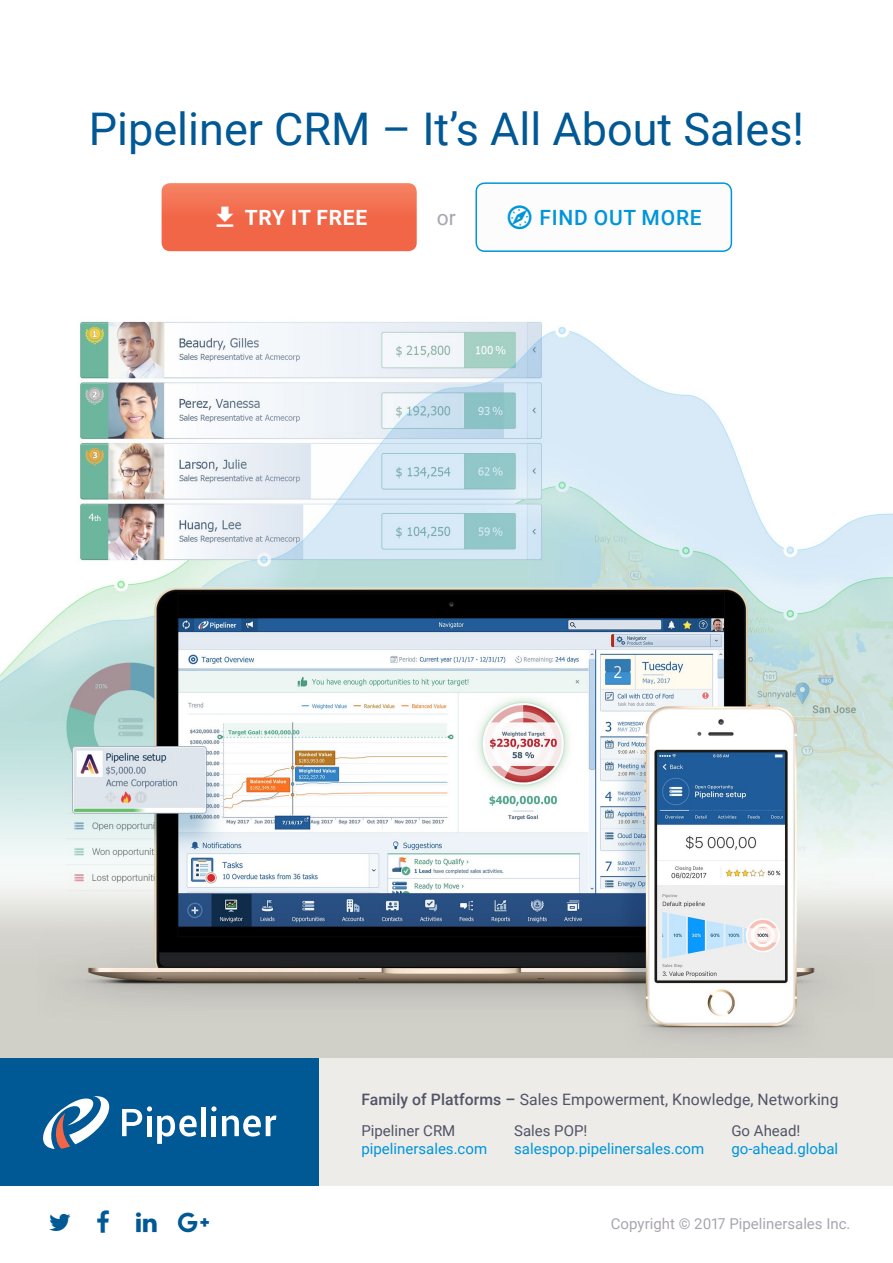
<style>
.page{position:relative;width:893px;height:1263px;background:#fff}
.page>*{position:absolute;margin:0;border:0;box-sizing:border-box;transform-origin:0 0}
.t1{font:45px "Roboto";color:#005895}
.t2{font:500 21px "Roboto";letter-spacing:.035em;color:#0095da}
.t3{font:700 21px "Roboto";letter-spacing:.035em;color:#fff}
.t4{font:21px "Roboto";color:#a9a5af}
.t5{font:15.75px "Roboto";letter-spacing:.005em;color:#525366}
.t6{font:15px "Roboto";color:#0095da}
.t7{font:15px "Roboto";color:#a9a5af}
.t8{font:15px "Roboto";color:#525366}
.s1{font-weight:500}
</style>
<div class="page">
<img style="left:0;top:185px;width:893px;height:873px">
<div style="left:317px;top:1058px;width:576px;height:128px;background:#edece9"></div>
<div style="left:0;top:1058px;width:319px;height:128px;background:#005895"></div>
<div style="left:476px;top:183px;width:255px;height:68px;background:#fcfcfc;border-radius:9px"></div>
<div style="left:475px;top:182px;width:257px;height:70px;border:2px solid #0095da;border-radius:9px"></div>
<div style="left:201px;top:1107px;width:5px;height:29px;background:#fff"></div>
<svg style="left:122px;top:1106px;width:75px;height:38px"></svg>
<svg style="left:211px;top:1106px;width:65px;height:30px"></svg>
<svg style="left:43px;top:1096px;width:67px;height:53px"></svg>
<svg style="left:162px;top:183px;width:255px;height:68px;background:#f26e50"></svg>
<h1 class="t1" style="left:89px;top:97px;width:717px">Pipeliner CRM – It’s All About Sales!</h1>
<h2 class="t3" style="left:245px;top:203px;width:124px">TRY IT FREE</h2>
<h2 class="t4" style="left:437px;top:203px;width:21px">or</h2>
<h2 class="t2" style="left:540px;top:203px;width:164px">FIND OUT MORE</h2>
<p class="t5" style="left:361px;top:1088px;width:479px"><span class="s1">Family of Platforms –</span> Sales Empowerment, Knowledge, Networking</p>
<p class="t8" style="left:361px;top:1120px;width:95px">Pipeliner CRM</p>
<p class="t6" style="left:361px;top:1138px;width:127px">pipelinersales.com</p>
<p class="t8" style="left:514px;top:1120px;width:75px">Sales POP!</p>
<p class="t6" style="left:514px;top:1138px;width:192px">salespop.pipelinersales.com</p>
<p class="t8" style="left:731px;top:1120px;width:70px">Go Ahead!</p>
<p class="t6" style="left:731px;top:1138px;width:108px">go-ahead.global</p>
<p class="t7" style="left:611px;top:1213px;width:241px">Copyright © 2017 Pipelinersales Inc.</p>
</div>
